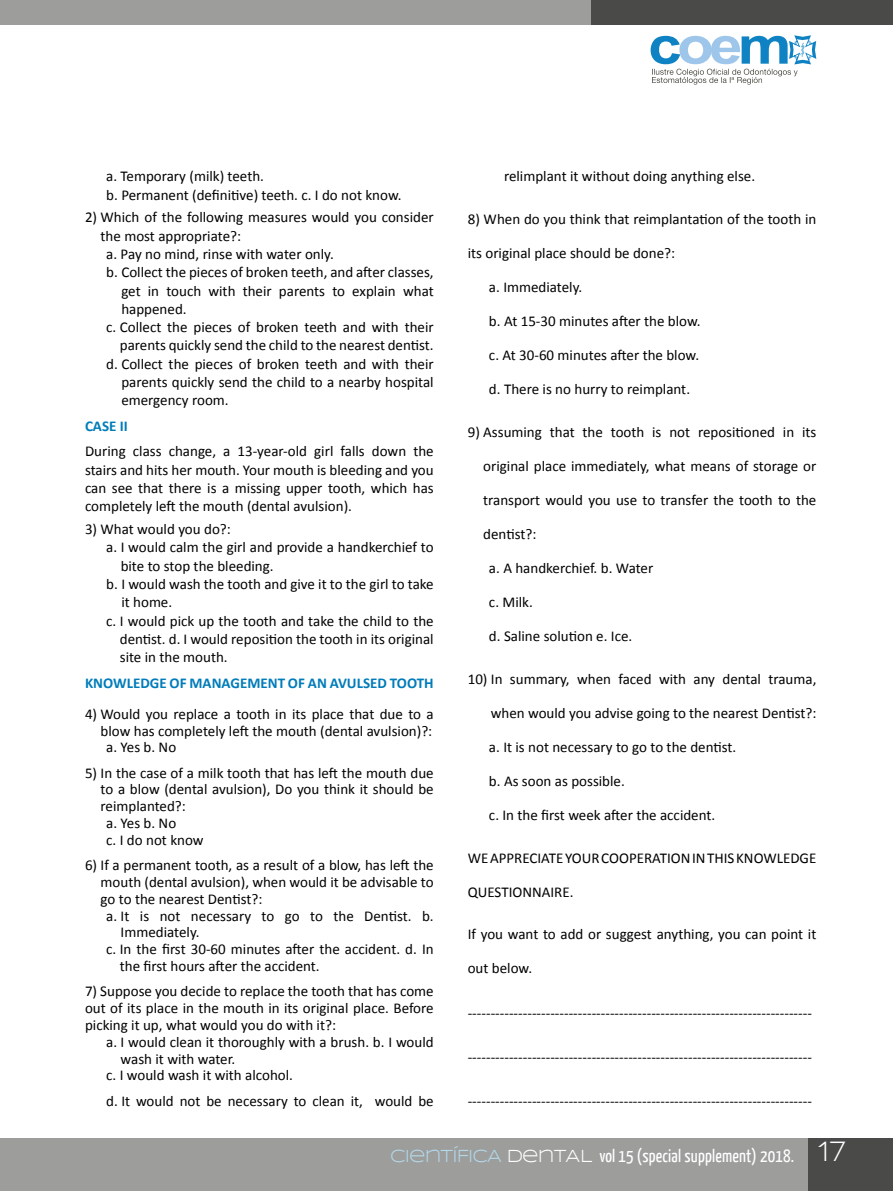
<style>
.page{position:relative;width:893px;height:1191px;background:#fff}
.page>*{position:absolute;margin:0;border:0;box-sizing:border-box;transform-origin:0 0}
.t1{font:18px "Yanone Kaffeesatz";letter-spacing:.01em;color:#fff}
.t2{font:15px/18.3px "Calibri";color:#000;text-align:justify}
.t3{font:700 15px "Calibri";color:#007cba}
.s1{font-family:"Syncopate";color:#b3d8ea}
.s2{font-family:"Syncopate"}
.s3{font-family:"Walkway";font-weight:700;font-size:30px}
</style>
<div class="page">
<div style="left:0;top:1138px;width:893px;height:53px;background:#9d9d9c"></div>
<div style="left:808px;top:1138px;width:85px;height:53px;background:#4a4a49"></div>
<div style="left:0;top:0;width:893px;height:25px;background:#9d9d9c"></div>
<div style="left:591px;top:0;width:302px;height:25px;background:#4a4a49"></div>
<svg style="left:651px;top:35px;width:165px;height:50px"></svg>
<p class="t2" style="left:106px;top:167px;width:297px">a. Temporary (milk) teeth.<br>b. Permanent (definitive) teeth. c. I do not know.</p>
<p class="t2" style="left:85px;top:208px;width:350px">2) Which of the following measures would you consider</p>
<p class="t2" style="left:101px;top:226px;width:142px">the most appropriate?:</p>
<p class="t2" style="left:106px;top:245px;width:229px">a. Pay no mind, rinse with water only.</p>
<p class="t2" style="left:106px;top:263px;width:329px">b. Collect the pieces of broken teeth, and after classes,</p>
<p class="t2" style="left:121px;top:281px;width:314px">get in touch with their parents to explain what</p>
<p class="t2" style="left:121px;top:300px;width:67px">happened.</p>
<p class="t2" style="left:106px;top:318px;width:329px">c. Collect the pieces of broken teeth and with their</p>
<p class="t2" style="left:120px;top:336px;width:315px">parents quickly send the child to the nearest dentist.</p>
<p class="t2" style="left:106px;top:355px;width:329px">d. Collect the pieces of broken teeth and with their</p>
<p class="t2" style="left:121px;top:373px;width:314px">parents quickly send the child to a nearby hospital</p>
<p class="t2" style="left:121px;top:391px;width:109px">emergency room.</p>
<p class="t3" style="left:85px;top:416px;width:44px">CASE II</p>
<p class="t2" style="left:85px;top:442px;width:350px">During class change, a 13-year-old girl falls down the stairs and hits her mouth. Your mouth is bleeding and you can see that there is a missing upper tooth, which has completely left the mouth (dental avulsion).</p>
<p class="t2" style="left:85px;top:520px;width:147px">3) What would you do?:</p>
<p class="t2" style="left:106px;top:538px;width:329px">a. I would calm the girl and provide a handkerchief to</p>
<p class="t2" style="left:121px;top:556px;width:155px">bite to stop the bleeding.</p>
<p class="t2" style="left:106px;top:575px;width:329px">b. I would wash the tooth and give it to the girl to take</p>
<p class="t2" style="left:121px;top:593px;width:52px">it home.</p>
<p class="t2" style="left:106px;top:611px;width:329px">c. I would pick up the tooth and take the child to the</p>
<p class="t2" style="left:120px;top:629px;width:315px">dentist. d. I would reposition the tooth in its original</p>
<p class="t2" style="left:120px;top:648px;width:109px">site in the mouth.</p>
<p class="t3" style="left:85px;top:673px;width:350px">KNOWLEDGE OF MANAGEMENT OF AN AVULSED TOOTH</p>
<p class="t2" style="left:85px;top:704px;width:350px">4) Would you replace a tooth in its place that due to a</p>
<p class="t2" style="left:101px;top:721px;width:333px">blow has completely left the mouth (dental avulsion)?:</p>
<p class="t2" style="left:106px;top:738px;width:71px">a. Yes b. No</p>
<p class="t2" style="left:85px;top:763px;width:350px">5) In the case of a milk tooth that has left the mouth due</p>
<p class="t2" style="left:101px;top:780px;width:335px">to a blow (dental avulsion), Do you think it should be</p>
<p class="t2" style="left:101px;top:797px;width:87px">reimplanted?:</p>
<p class="t2" style="left:106px;top:814px;width:71px">a. Yes b. No</p>
<p class="t2" style="left:106px;top:831px;width:99px">c. I do not know</p>
<p class="t2" style="left:85px;top:856px;width:350px">6) If a permanent tooth, as a result of a blow, has left the</p>
<p class="t2" style="left:101px;top:873px;width:335px">mouth (dental avulsion), when would it be advisable to</p>
<p class="t2" style="left:101px;top:889px;width:163px">go to the nearest Dentist?:</p>
<p class="t2" style="left:106px;top:906px;width:329px">a. It is not necessary to go to the Dentist. b.</p>
<p class="t2" style="left:121px;top:923px;width:80px">Immediately.</p>
<p class="t2" style="left:106px;top:940px;width:329px">c. In the first 30-60 minutes after the accident. d. In</p>
<p class="t2" style="left:120px;top:957px;width:201px">the first hours after the accident.</p>
<p class="t2" style="left:85px;top:983px;width:350px;line-height:16.8px">7) Suppose you decide to replace the tooth that has come out of its place in the mouth in its original place. Before picking it up, what would you do with it?:</p>
<p class="t2" style="left:106px;top:1032px;width:329px">a. I would clean it thoroughly with a brush. b. I would</p>
<p class="t2" style="left:121px;top:1049px;width:116px">wash it with water.</p>
<p class="t2" style="left:106px;top:1066px;width:188px">c. I would wash it with alcohol.</p>
<p class="t2" style="left:106px;top:1091px;width:329px">d. It would not be necessary to clean it, would be</p>
<p class="t2" style="left:504px;top:167px;width:253px">relimplant it without doing anything else.</p>
<p class="t2" style="left:468px;top:210px;width:350px">8) When do you think that reimplantation of the tooth in</p>
<p class="t2" style="left:468px;top:244px;width:209px">its original place should be done?:</p>
<p class="t2" style="left:489px;top:278px;width:95px">a. Immediately.</p>
<p class="t2" style="left:489px;top:312px;width:213px">b. At 15-30 minutes after the blow.</p>
<p class="t2" style="left:489px;top:346px;width:212px">c. At 30-60 minutes after the blow.</p>
<p class="t2" style="left:489px;top:380px;width:203px">d. There is no hurry to reimplant.</p>
<p class="t2" style="left:468px;top:423px;width:350px">9) Assuming that the tooth is not repositioned in its</p>
<p class="t2" style="left:483px;top:457px;width:335px">original place immediately, what means of storage or</p>
<p class="t2" style="left:483px;top:491px;width:335px">transport would you use to transfer the tooth to the</p>
<p class="t2" style="left:483px;top:525px;width:55px">dentist?:</p>
<p class="t2" style="left:489px;top:559px;width:166px">a. A handkerchief. b. Water</p>
<p class="t2" style="left:489px;top:593px;width:45px">c. Milk.</p>
<p class="t2" style="left:489px;top:627px;width:145px">d. Saline solution e. Ice.</p>
<p class="t2" style="left:468px;top:669px;width:350px">10) In summary, when faced with any dental trauma,</p>
<p class="t2" style="left:491px;top:704px;width:327px">when would you advise going to the nearest Dentist?:</p>
<p class="t2" style="left:489px;top:738px;width:249px">a. It is not necessary to go to the dentist.</p>
<p class="t2" style="left:489px;top:772px;width:137px">b. As soon as possible.</p>
<p class="t2" style="left:489px;top:806px;width:228px">c. In the first week after the accident.</p>
<p class="t2" style="left:468px;top:848px;width:350px">WE APPRECIATE YOUR COOPERATION IN THIS KNOWLEDGE</p>
<p class="t2" style="left:468px;top:882px;width:107px">QUESTIONNAIRE.</p>
<p class="t2" style="left:468px;top:925px;width:350px">If you want to add or suggest anything, you can point it</p>
<p class="t2" style="left:468px;top:959px;width:66px">out below.</p>
<p class="t2" style="left:468px;top:1003px;width:346px">---------------------------------------------------------------------------</p>
<p class="t2" style="left:468px;top:1047px;width:346px">---------------------------------------------------------------------------</p>
<p class="t2" style="left:468px;top:1091px;width:346px">---------------------------------------------------------------------------</p>
<p class="t1" style="left:390px;top:1144px;width:458px"><span class="s1">CIENTÍFICA</span> <span class="s2">DENTAL</span> vol 15 (special supplement) 2018. <span class="s3">17</span></p>
</div>
